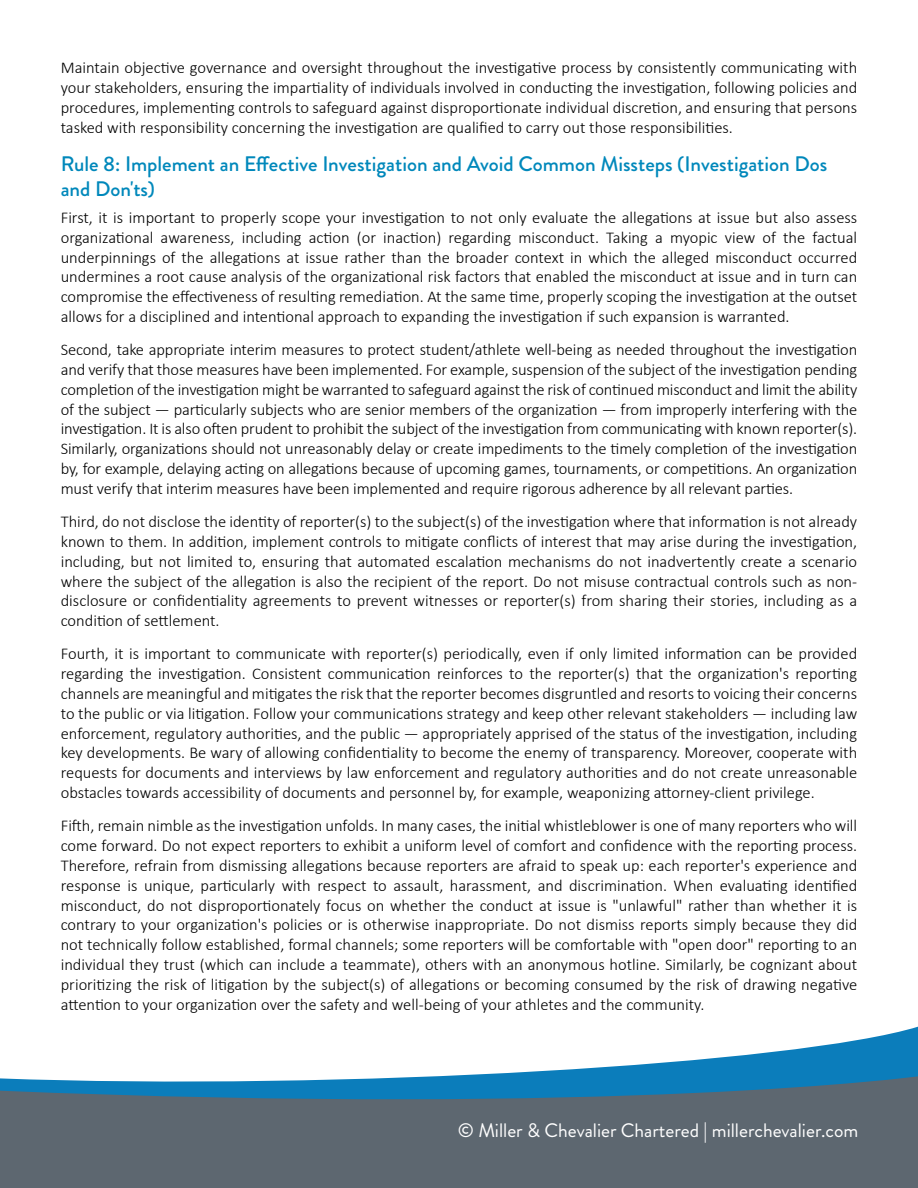
<style>
.page{position:relative;width:918px;height:1188px;background:#fff}
.page>*{position:absolute;margin:0;border:0;box-sizing:border-box;transform-origin:0 0}
.t1{font:500 21px/25.2px "Brandon Grotesque";color:#08b}
.t2{font:19.5px "Brandon Grotesque";color:#fff}
.t3{font:300 16.5px/19.8px "Calibri";color:#000;text-align:justify}
</style>
<div class="page">
<svg style="left:444px;top:1027px;width:474px;height:49px"></svg>
<svg style="left:0;top:1076px;width:918px;height:112px;background:#536c7d"></svg>
<p class="t3" style="left:61px;top:58px;width:798px">Maintain objective governance and oversight throughout the investigative process by consistently communicating with your stakeholders, ensuring the impartiality of individuals involved in conducting the investigation, following policies and procedures, implementing controls to safeguard against disproportionate individual discretion, and ensuring that persons tasked with responsibility concerning the investigation are qualified to carry out those responsibilities.</p>
<p class="t1" style="left:61px;top:152px;width:768px">Rule 8: Implement an Effective Investigation and Avoid Common Missteps (Investigation Dos and Don'ts)</p>
<p class="t3" style="left:61px;top:207px;width:798px">First, it is important to properly scope your investigation to not only evaluate the allegations at issue but also assess organizational awareness, including action (or inaction) regarding misconduct. Taking a myopic view of the factual underpinnings of the allegations at issue rather than the broader context in which the alleged misconduct occurred undermines a root cause analysis of the organizational risk factors that enabled the misconduct at issue and in turn can compromise the effectiveness of resulting remediation. At the same time, properly scoping the investigation at the outset allows for a disciplined and intentional approach to expanding the investigation if such expansion is warranted.</p>
<p class="t3" style="left:61px;top:340px;width:798px">Second, take appropriate interim measures to protect student/athlete well-being as needed throughout the investigation and verify that those measures have been implemented. For example, suspension of the subject of the investigation pending completion of the investigation might be warranted to safeguard against the risk of continued misconduct and limit the ability of the subject — particularly subjects who are senior members of the organization — from improperly interfering with the investigation. It is also often prudent to prohibit the subject of the investigation from communicating with known reporter(s).<br>Similarly, organizations should not unreasonably delay or create impediments to the timely completion of the investigation by, for example, delaying acting on allegations because of upcoming games, tournaments, or competitions. An organization must verify that interim measures have been implemented and require rigorous adherence by all relevant parties.</p>
<p class="t3" style="left:61px;top:512px;width:798px">Third, do not disclose the identity of reporter(s) to the subject(s) of the investigation where that information is not already known to them. In addition, implement controls to mitigate conflicts of interest that may arise during the investigation, including, but not limited to, ensuring that automated escalation mechanisms do not inadvertently create a scenario where the subject of the allegation is also the recipient of the report. Do not misuse contractual controls such as non&shy;disclosure or confidentiality agreements to prevent witnesses or reporter(s) from sharing their stories, including as a condition of settlement.</p>
<p class="t3" style="left:61px;top:644px;width:798px">Fourth, it is important to communicate with reporter(s) periodically, even if only limited information can be provided regarding the investigation. Consistent communication reinforces to the reporter(s) that the organization's reporting channels are meaningful and mitigates the risk that the reporter becomes disgruntled and resorts to voicing their concerns to the public or via litigation. Follow your communications strategy and keep other relevant stakeholders — including law enforcement, regulatory authorities, and the public — appropriately apprised of the status of the investigation, including key developments. Be wary of allowing confidentiality to become the enemy of transparency. Moreover, cooperate with requests for documents and interviews by law enforcement and regulatory authorities and do not create unreasonable obstacles towards accessibility of documents and personnel by, for example, weaponizing attorney-client privilege.</p>
<p class="t3" style="left:61px;top:816px;width:798px">Fifth, remain nimble as the investigation unfolds. In many cases, the initial whistleblower is one of many reporters who will come forward. Do not expect reporters to exhibit a uniform level of comfort and confidence with the reporting process.<br>Therefore, refrain from dismissing allegations because reporters are afraid to speak up: each reporter's experience and response is unique, particularly with respect to assault, harassment, and discrimination. When evaluating identified misconduct, do not disproportionately focus on whether the conduct at issue is "unlawful" rather than whether it is contrary to your organization's policies or is otherwise inappropriate. Do not dismiss reports simply because they did not technically follow established, formal channels; some reporters will be comfortable with "open door" reporting to an individual they trust (which can include a teammate), others with an anonymous hotline. Similarly, be cognizant about prioritizing the risk of litigation by the subject(s) of allegations or becoming consumed by the risk of drawing negative attention to your organization over the safety and well-being of your athletes and the community.</p>
<p class="t2" style="left:458px;top:1117px;width:402px">© Miller &amp; Chevalier Chartered | millerchevalier.com</p>
</div>
